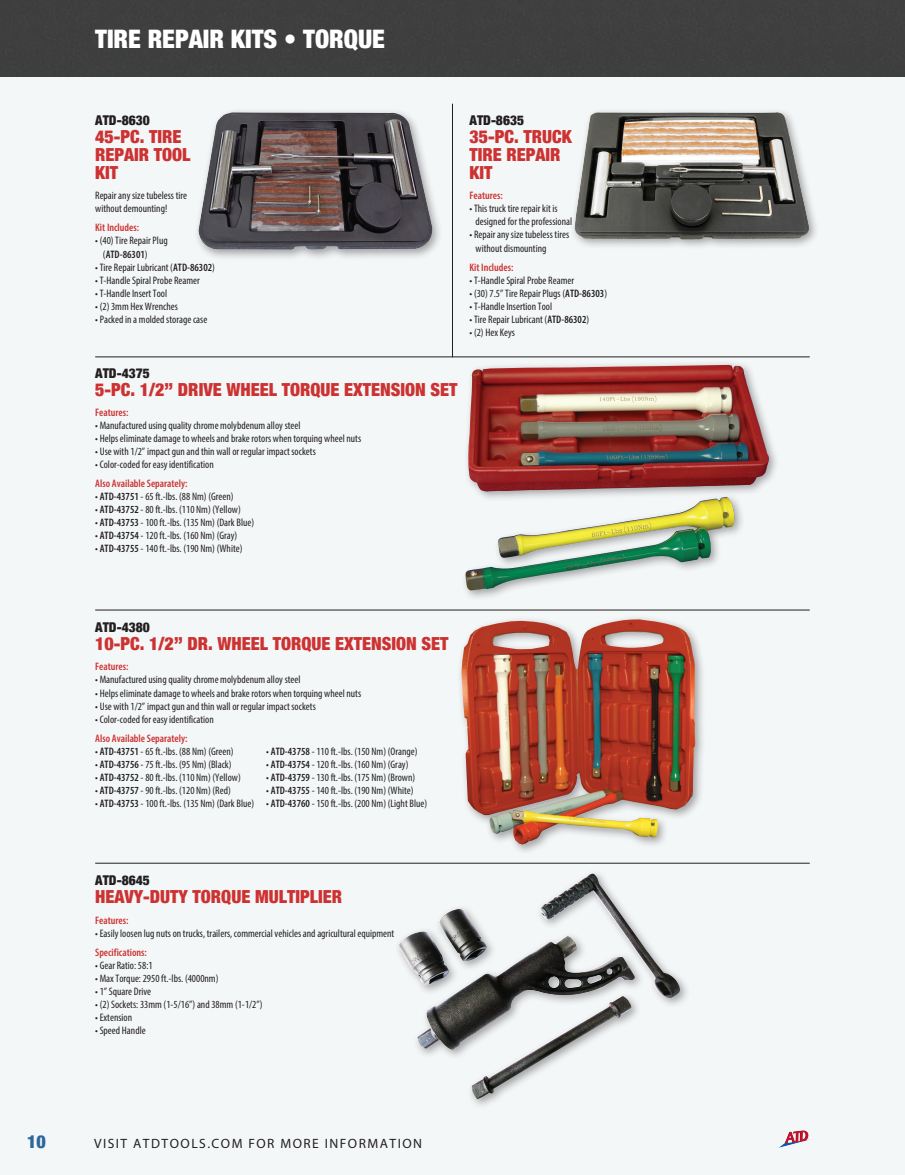
<style>
.page{position:relative;width:905px;height:1175px;background:#fff}
.page>*{position:absolute;margin:0;border:0;box-sizing:border-box;transform-origin:0 0}
.t1{font:900 condensed 25.5px "Helvetica Neue";color:#fff}
.t2{font:900 condensed 18px/18px "Helvetica Neue";color:#cd3232}
.t3{font:900 condensed 18px "Helvetica Neue";color:#2c679b}
.t4{font:900 condensed 13.5px "Helvetica Neue";color:#231f20}
.t5{font:13.5px "Myriad Pro";letter-spacing:.11em;color:#231f20}
.t6{font:condensed 10.8px/13px "Myriad Pro";color:#231f20}
.t7{font:600 condensed 10.8px "Myriad Pro";color:#cd3232}
.s1{font-weight:600}
</style>
<div class="page">
<div style="left:0;top:0;width:904px;height:1174px;background:#f4f7f8"></div>
<svg style="left:792px;top:1130px;width:11px;height:11px"></svg>
<div style="left:0;top:0;width:904px;height:76px;background:#3f3f3f"></div>
<hr style="left:452px;top:104px;width:1px;height:253px;background:#231f20">
<hr style="left:95px;top:356px;width:714px;height:1px;background:#231f20">
<hr style="left:95px;top:609px;width:714px;height:1px;background:#231f20">
<hr style="left:95px;top:862px;width:714px;height:1px;background:#231f20">
<div style="left:194px;top:108px;width:249px;height:153px;background:#231f20;opacity:.4"></div>
<img style="left:198px;top:112px;width:235px;height:138px">
<div style="left:570px;top:108px;width:250px;height:143px;background:#231f20;opacity:.4"></div>
<img style="left:574px;top:112px;width:226px;height:127px">
<div style="left:461px;top:360px;width:318px;height:241px;background:#231f20;opacity:.4"></div>
<img style="left:465px;top:365px;width:304px;height:225px">
<div style="left:456px;top:614px;width:250px;height:241px;background:#231f20;opacity:.4"></div>
<img style="left:461px;top:619px;width:234px;height:225px">
<div style="left:394px;top:869px;width:297px;height:241px;background:#231f20;opacity:.4"></div>
<img style="left:397px;top:873px;width:283px;height:179px">
<h1 class="t1" style="left:95px;top:18px;width:291px">TIRE REPAIR KITS • TORQUE</h1>
<p class="t4" style="left:95px;top:109px;width:56px">ATD-8630</p>
<h2 class="t2" style="left:95px;top:127px;width:97px">45-PC. TIRE<br>REPAIR TOOL<br>KIT</h2>
<p class="t6" style="left:95px;top:189px;width:93px">Repair any size tubeless tire without demounting!</p>
<p class="t7" style="left:95px;top:221px;width:45px">Kit Includes:</p>
<p class="t6" style="left:103px;top:234px;width:66px;text-indent:-8px">• (40) Tire Repair Plug (<span class="s1">ATD-86301</span>)</p>
<p class="t6" style="left:95px;top:260px;width:121px">• Tire Repair Lubricant (<span class="s1">ATD-86302</span>)</p>
<p class="t6" style="left:95px;top:273px;width:106px">• T-Handle Spiral Probe Reamer</p>
<p class="t6" style="left:95px;top:286px;width:73px">• T-Handle Insert Tool</p>
<p class="t6" style="left:95px;top:299px;width:84px">• (2) 3mm Hex Wrenches</p>
<p class="t6" style="left:95px;top:312px;width:114px">• Packed in a molded storage case</p>
<p class="t4" style="left:469px;top:109px;width:56px">ATD-8635</p>
<h2 class="t2" style="left:469px;top:127px;width:104px">35-PC. TRUCK<br>TIRE REPAIR<br>KIT</h2>
<p class="t7" style="left:469px;top:189px;width:35px">Features:</p>
<p class="t6" style="left:475px;top:202px;width:98px;text-indent:-6px">• This truck tire repair kit is designed for the professional</p>
<p class="t6" style="left:475px;top:228px;width:95px;text-indent:-6px">• Repair any size tubeless tires without dismounting</p>
<p class="t7" style="left:469px;top:260px;width:45px">Kit Includes:</p>
<p class="t6" style="left:469px;top:273px;width:106px">• T-Handle Spiral Probe Reamer</p>
<p class="t6" style="left:469px;top:286px;width:139px">• (30) 7.5” Tire Repair Plugs (<span class="s1">ATD-86303</span>)</p>
<p class="t6" style="left:469px;top:299px;width:84px">• T-Handle Insertion Tool</p>
<p class="t6" style="left:469px;top:312px;width:121px">• Tire Repair Lubricant (<span class="s1">ATD-86302</span>)</p>
<p class="t6" style="left:469px;top:325px;width:47px">• (2) Hex Keys</p>
<p class="t4" style="left:95px;top:361px;width:56px">ATD-4375</p>
<h2 class="t2" style="left:95px;top:379px;width:364px">5-PC. 1/2” DRIVE WHEEL TORQUE EXTENSION SET</h2>
<p class="t7" style="left:95px;top:405px;width:35px">Features:</p>
<p class="t6" style="left:95px;top:418px;width:207px">• Manufactured using quality chrome molybdenum alloy steel</p>
<p class="t6" style="left:95px;top:431px;width:267px">• Helps eliminate damage to wheels and brake rotors when torquing wheel nuts</p>
<p class="t6" style="left:95px;top:445px;width:222px">• Use with 1/2” impact gun and thin wall or regular impact sockets</p>
<p class="t6" style="left:95px;top:458px;width:120px">• Color-coded for easy identification</p>
<p class="t7" style="left:95px;top:477px;width:94px">Also Available Separately:</p>
<p class="t6" style="left:95px;top:490px;width:140px">• <span class="s1">ATD-43751</span> - 65 ft.-lbs. (88 Nm) (Green)</p>
<p class="t6" style="left:95px;top:503px;width:147px">• <span class="s1">ATD-43752</span> - 80 ft.-lbs. (110 Nm) (Yellow)</p>
<p class="t6" style="left:95px;top:516px;width:160px">• <span class="s1">ATD-43753</span> - 100 ft.-lbs. (135 Nm) (Dark Blue)</p>
<p class="t6" style="left:95px;top:529px;width:144px">• <span class="s1">ATD-43754</span> - 120 ft.-lbs. (160 Nm) (Gray)</p>
<p class="t6" style="left:95px;top:542px;width:149px">• <span class="s1">ATD-43755</span> - 140 ft.-lbs. (190 Nm) (White)</p>
<p class="t4" style="left:95px;top:616px;width:56px">ATD-4380</p>
<h2 class="t2" style="left:95px;top:633px;width:355px">10-PC. 1/2” DR. WHEEL TORQUE EXTENSION SET</h2>
<p class="t7" style="left:95px;top:660px;width:35px">Features:</p>
<p class="t6" style="left:95px;top:673px;width:207px">• Manufactured using quality chrome molybdenum alloy steel</p>
<p class="t6" style="left:95px;top:686px;width:267px">• Helps eliminate damage to wheels and brake rotors when torquing wheel nuts</p>
<p class="t6" style="left:95px;top:699px;width:222px">• Use with 1/2” impact gun and thin wall or regular impact sockets</p>
<p class="t6" style="left:95px;top:712px;width:120px">• Color-coded for easy identification</p>
<p class="t7" style="left:95px;top:731px;width:94px">Also Available Separately:</p>
<p class="t6" style="left:95px;top:744px;width:140px">• <span class="s1">ATD-43751</span> - 65 ft.-lbs. (88 Nm) (Green)</p>
<p class="t6" style="left:266px;top:744px;width:153px">• <span class="s1">ATD-43758</span> - 110 ft.-lbs. (150 Nm) (Orange)</p>
<p class="t6" style="left:95px;top:757px;width:138px">• <span class="s1">ATD-43756</span> - 75 ft.-lbs. (95 Nm) (Black)</p>
<p class="t6" style="left:266px;top:757px;width:144px">• <span class="s1">ATD-43754</span> - 120 ft.-lbs. (160 Nm) (Gray)</p>
<p class="t6" style="left:95px;top:770px;width:147px">• <span class="s1">ATD-43752</span> - 80 ft.-lbs. (110 Nm) (Yellow)</p>
<p class="t6" style="left:266px;top:770px;width:150px">• <span class="s1">ATD-43759</span> - 130 ft.-lbs. (175 Nm) (Brown)</p>
<p class="t6" style="left:95px;top:783px;width:137px">• <span class="s1">ATD-43757</span> - 90 ft.-lbs. (120 Nm) (Red)</p>
<p class="t6" style="left:266px;top:783px;width:149px">• <span class="s1">ATD-43755</span> - 140 ft.-lbs. (190 Nm) (White)</p>
<p class="t6" style="left:95px;top:796px;width:333px">• <span class="s1">ATD-43753</span> - 100 ft.-lbs. (135 Nm) (Dark Blue) • <span class="s1">ATD-43760</span> - 150 ft.-lbs. (200 Nm) (Light Blue)</p>
<p class="t4" style="left:95px;top:869px;width:56px">ATD-8645</p>
<h2 class="t2" style="left:95px;top:887px;width:248px">HEAVY-DUTY TORQUE MULTIPLIER</h2>
<p class="t7" style="left:95px;top:913px;width:35px">Features:</p>
<p class="t6" style="left:95px;top:926px;width:301px">• Easily loosen lug nuts on trucks, trailers, commercial vehicles and agricultural equipment</p>
<p class="t7" style="left:95px;top:945px;width:53px">Specifications:</p>
<p class="t6" style="left:95px;top:958px;width:59px">• Gear Ratio: 58:1</p>
<p class="t6" style="left:95px;top:971px;width:125px">• Max Torque: 2950 ft.-lbs. (4000nm)</p>
<p class="t6" style="left:95px;top:984px;width:57px">• 1” Square Drive</p>
<p class="t6" style="left:95px;top:997px;width:169px">• (2) Sockets: 33mm (1-5/16”) and 38mm (1-1/2”)</p>
<p class="t6" style="left:95px;top:1010px;width:38px">• Extension</p>
<p class="t6" style="left:95px;top:1023px;width:52px">• Speed Handle</p>
<h2 class="t3" style="left:27px;top:1126px;width:20px">10</h2>
<p class="t5" style="left:94px;top:1135px;width:329px">VISIT ATDTOOLS.COM FOR MORE INFORMATION</p>
</div>
